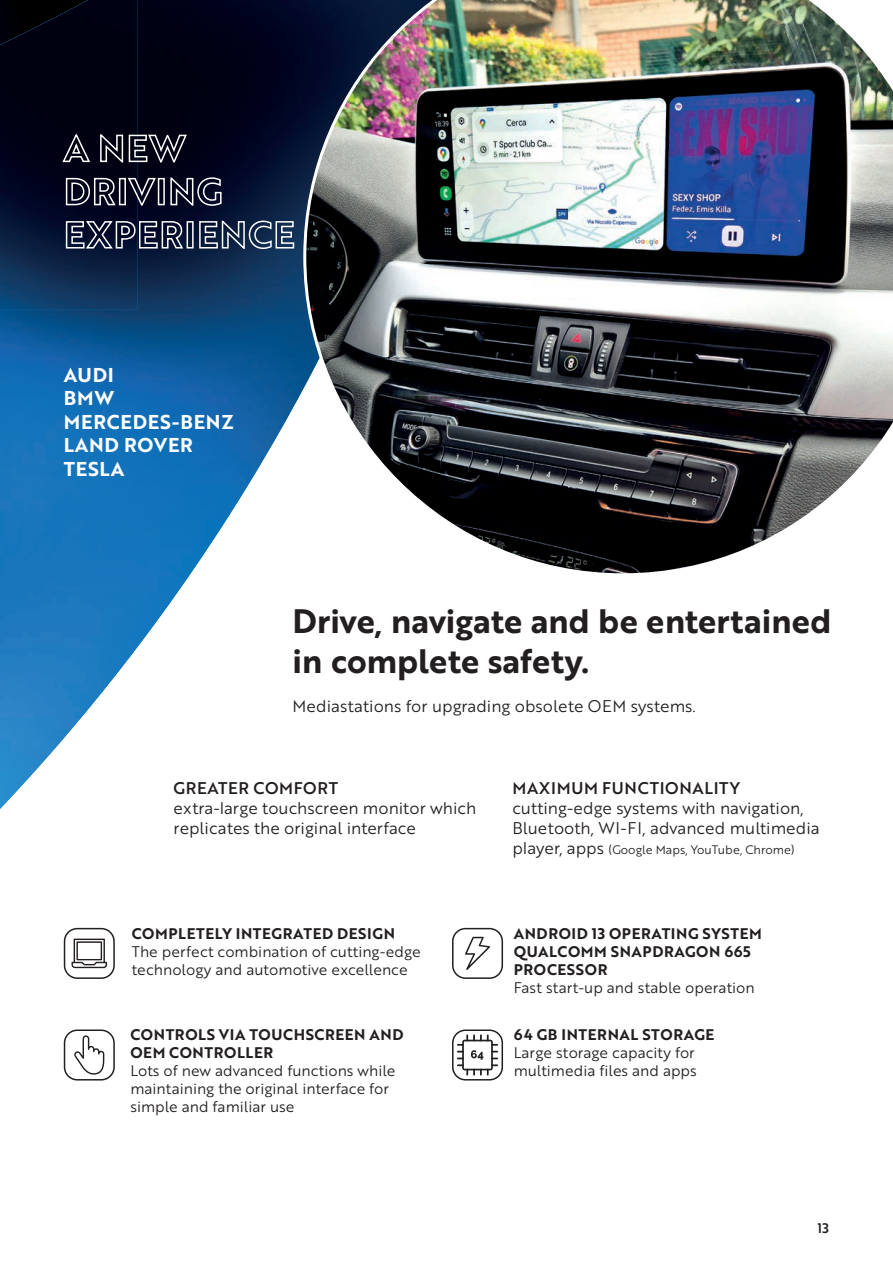
<style>
.page{position:relative;width:893px;height:1263px;background:#fff}
.page>*{position:absolute;margin:0;border:0;box-sizing:border-box;transform-origin:0 0}
.t1{font:33px/39.6px "Brother 1816 Bold";color:#231f20}
.t2{font:19.5px/23.4px "Brother 1816 Bold";letter-spacing:.04em;color:#fff}
.t3{font:16.5px/19.8px "Brother 1816 Book";color:#231f20}
.t4{font:16.5px "Brother 1816 Medium";letter-spacing:.04em;color:#231f20}
.t5{font:15px/18px "Brother 1816 Book";color:#231f20}
.t6{font:15px/18px "Brother 1816 Bold";letter-spacing:.04em;color:#231f20}
.t7{font:13.5px "Brother 1816 Medium";color:#231f20}
.t8{font:12px "Brother 1816 Book";color:#231f20}
.s1{font-size:16.5px}
</style>
<div class="page">
<img style="left:103px;top:0;width:200px;height:323px">
<img style="left:0;top:310px;width:103px;height:445px">
<img style="left:102px;top:323px;width:201px;height:162px">
<img style="left:102px;top:485px;width:146px;height:108px">
<img style="left:102px;top:593px;width:75px;height:55px">
<img style="left:102px;top:647px;width:35px;height:45px">
<img style="left:0;top:755px;width:49px;height:54px">
<img style="left:0;top:0;width:137px;height:310px">
<img style="left:303px;top:0;width:590px;height:574px">
<svg style="left:465px;top:937px;width:25px;height:33px"></svg>
<div style="left:452px;top:928px;width:51px;height:51px;border:2px solid #231f20;border-radius:13px"></div>
<svg style="left:74px;top:1035px;width:30px;height:40px"></svg>
<div style="left:64px;top:1029px;width:51px;height:51px;border:2px solid #231f20;border-radius:13px"></div>
<svg style="left:62px;top:134px;width:29px;height:29px"></svg>
<svg style="left:99px;top:133px;width:89px;height:30px;background:#3d3e4b"></svg>
<svg style="left:65px;top:177px;width:52px;height:29px;background:#444556"></svg>
<div style="left:119px;top:178px;width:7px;height:27px;border:2px solid #fff"></div>
<svg style="left:127px;top:177px;width:30px;height:29px"></svg>
<div style="left:158px;top:178px;width:7px;height:27px;border:2px solid #fff"></div>
<svg style="left:170px;top:177px;width:53px;height:30px;background:#3f4257"></svg>
<svg style="left:65px;top:220px;width:119px;height:29px;background:#474e65"></svg>
<div style="left:187px;top:221px;width:7px;height:27px;border:2px solid #fff"></div>
<svg style="left:198px;top:220px;width:97px;height:30px;background:#4b5b75"></svg>
<div style="left:452px;top:1029px;width:51px;height:51px;border:2px solid #231f20;border-radius:13px"></div>
<svg style="left:457px;top:1034px;width:41px;height:41px"></svg>
<div style="left:64px;top:928px;width:51px;height:51px;border:2px solid #231f20;border-radius:13px"></div>
<svg style="left:72px;top:939px;width:35px;height:29px"></svg>
<h2 class="t2" style="left:64px;top:362px;width:172px">AUDI<br>BMW<br>MERCEDES-BENZ<br>LAND ROVER<br>TESLA</h2>
<h1 class="t1" style="left:293px;top:600px;width:540px">Drive, navigate and be entertained in complete safety.</h1>
<p class="t3" style="left:293px;top:695px;width:404px">Mediastations for upgrading obsolete OEM systems.</p>
<p class="t4" style="left:174px;top:776px;width:166px">GREATER COMFORT</p>
<p class="t3" style="left:174px;top:798px;width:304px">extra-large touchscreen monitor which replicates the original interface</p>
<p class="t6" style="left:132px;top:924px;width:265px">COMPLETELY INTEGRATED DESIGN</p>
<p class="t5" style="left:132px;top:942px;width:290px">The perfect combination of cutting-edge technology and automotive excellence</p>
<p class="t6" style="left:130px;top:1025px;width:275px">CONTROLS VIA TOUCHSCREEN AND<br>OEM CONTROLLER</p>
<p class="t5" style="left:130px;top:1061px;width:267px">Lots of new advanced functions while maintaining the original interface for simple and familiar use</p>
<p class="t4" style="left:512px;top:776px;width:230px">MAXIMUM FUNCTIONALITY</p>
<p class="t3" style="left:512px;top:798px;width:309px">cutting-edge systems with navigation,<br>Bluetooth, WI-FI, advanced multimedia</p>
<p class="t8" style="left:512px;top:840px;width:284px"><span class="s1">player, apps</span> (Google Maps, YouTube, Chrome)</p>
<p class="t6" style="left:514px;top:924px;width:250px">ANDROID 13 OPERATING SYSTEM<br>QUALCOMM SNAPDRAGON 665<br>PROCESSOR</p>
<p class="t5" style="left:514px;top:978px;width:243px">Fast start-up and stable operation</p>
<p class="t6" style="left:514px;top:1025px;width:202px">64 GB INTERNAL STORAGE</p>
<p class="t5" style="left:514px;top:1043px;width:185px">Large storage capacity for multimedia files and apps</p>
<p class="t7" style="left:817px;top:1218px;width:13px">13</p>
</div>
